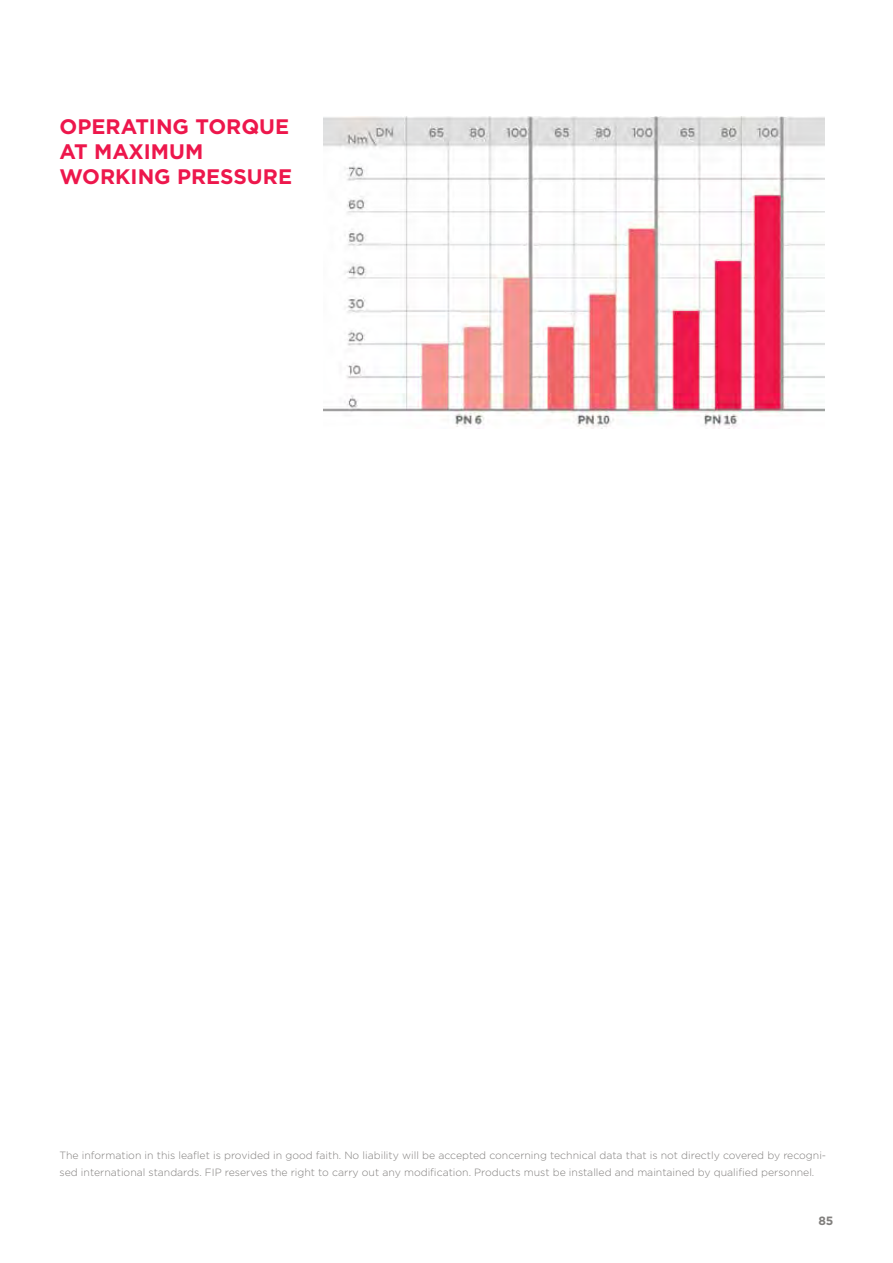
<style>
.page{position:relative;width:893px;height:1263px;background:#fff}
.page>*{position:absolute;margin:0;border:0;box-sizing:border-box;transform-origin:0 0}
.t1{font:700 21px/25.2px "Gotham";color:#ed174c}
.t2{font:700 12px "Gotham";color:#817f7d}
.t3{font:300 10.5px/16.5px "Gotham";color:#817f7d}
</style>
<div class="page">
<img style="left:323px;top:117px;width:502px;height:312px">
<h1 class="t1" style="left:60px;top:114px;width:234px">OPERATING TORQUE<br>AT MAXIMUM<br>WORKING PRESSURE</h1>
<p class="t3" style="left:60px;top:1147px;width:768px">The information in this leaflet is provided in good faith. No liability will be accepted concerning technical data that is not directly covered by recogni&shy;sed international standards. FIP reserves the right to carry out any modification. Products must be installed and maintained by qualified personnel.</p>
<p class="t2" style="left:818px;top:1212px;width:17px">85</p>
</div>
